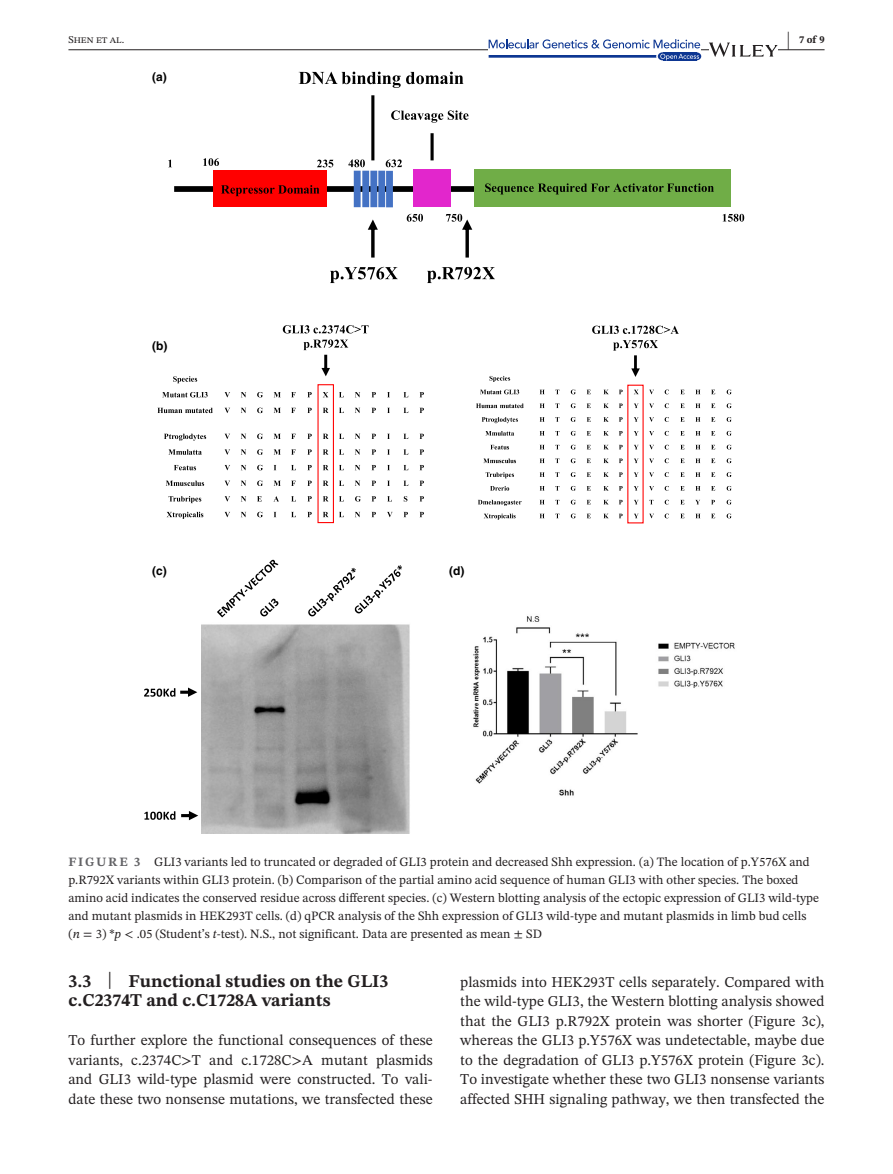
<style>
.page{position:relative;width:893px;height:1174px;background:#fff}
.page>*{position:absolute;margin:0;border:0;box-sizing:border-box;transform-origin:0 0}
.t1{font:700 21px "STIX Two Text";color:#231f20;scale:.42 1}
.t2{font:700 18px/19.5px "STIX Two Text";color:#231f20}
.t3{font:15px/19.5px "STIX Two Text";color:#231f20;text-align:justify}
.t4{font:12.75px/18px "STIX Two Text";color:#231f20}
.t5{font:700 12px "Helvetica";color:#000}
.t6{font:10.5px "STIX Two Text";color:#231f20}
.t7{font:700 10.5px "STIX Two Text";color:#231f20}
.s1{font-weight:700;color:#636366}
.s2{font-style:italic}
.s3{font-weight:400;font-size:23.7px}
</style>
<div class="page">
<hr style="left:68px;top:49px;width:756px;height:1px;background:#231f20">
<svg style="left:489px;top:39px;width:211px;height:21px"></svg>
<svg style="left:709px;top:43px;width:69px;height:14px"></svg>
<img style="left:201px;top:616px;width:534px;height:217px">
<svg style="left:173px;top:376px;width:24px;height:7px"></svg>
<svg style="left:162px;top:392px;width:150px;height:5px"></svg>
<svg style="left:157px;top:407px;width:155px;height:6px"></svg>
<svg style="left:164px;top:433px;width:148px;height:8px"></svg>
<svg style="left:168px;top:449px;width:144px;height:6px"></svg>
<svg style="left:174px;top:465px;width:138px;height:5px"></svg>
<svg style="left:166px;top:480px;width:146px;height:6px"></svg>
<svg style="left:169px;top:496px;width:143px;height:7px"></svg>
<svg style="left:167px;top:512px;width:145px;height:7px"></svg>
<svg style="left:489px;top:376px;width:21px;height:6px"></svg>
<svg style="left:649px;top:389px;width:83px;height:5px"></svg>
<svg style="left:649px;top:403px;width:83px;height:5px"></svg>
<svg style="left:649px;top:417px;width:83px;height:5px"></svg>
<svg style="left:649px;top:431px;width:83px;height:4px"></svg>
<svg style="left:649px;top:445px;width:83px;height:4px"></svg>
<svg style="left:649px;top:458px;width:83px;height:5px"></svg>
<svg style="left:649px;top:472px;width:83px;height:5px"></svg>
<svg style="left:649px;top:486px;width:83px;height:4px"></svg>
<svg style="left:649px;top:500px;width:83px;height:5px"></svg>
<svg style="left:649px;top:513px;width:83px;height:6px"></svg>
<svg style="left:317px;top:384px;width:327px;height:140px"></svg>
<svg style="left:217px;top:560px;width:61px;height:57px"></svg>
<svg style="left:308px;top:565px;width:94px;height:51px"></svg>
<svg style="left:144px;top:811px;width:31px;height:8px"></svg>
<svg style="left:181px;top:811px;width:17px;height:9px"></svg>
<svg style="left:144px;top:687px;width:53px;height:10px"></svg>
<svg style="left:283px;top:325px;width:86px;height:8px"></svg>
<svg style="left:592px;top:326px;width:87px;height:8px"></svg>
<svg style="left:303px;top:339px;width:45px;height:37px"></svg>
<svg style="left:613px;top:340px;width:45px;height:37px"></svg>
<hr style="left:371px;top:95px;width:3px;height:65px;background:#000">
<svg style="left:299px;top:72px;width:164px;height:16px"></svg>
<svg style="left:368px;top:219px;width:10px;height:38px"></svg>
<svg style="left:330px;top:267px;width:165px;height:16px"></svg>
<svg style="left:430px;top:133px;width:4px;height:27px"></svg>
<svg style="left:391px;top:110px;width:78px;height:13px"></svg>
<div style="left:174px;top:186px;width:449px;height:6px;background:#000"></div>
<div style="left:213px;top:170px;width:113px;height:36px;background:#f00"></div>
<svg style="left:221px;top:185px;width:98px;height:11px"></svg>
<div style="left:354px;top:171px;width:7px;height:36px;background:#4472c4"></div>
<div style="left:362px;top:171px;width:7px;height:36px;background:#4472c4"></div>
<div style="left:370px;top:171px;width:7px;height:36px;background:#4472c4"></div>
<div style="left:378px;top:171px;width:7px;height:36px;background:#4472c4"></div>
<div style="left:386px;top:171px;width:7px;height:36px;background:#4472c4"></div>
<div style="left:413px;top:170px;width:38px;height:37px;background:#e226cc"></div>
<div style="left:474px;top:169px;width:257px;height:37px;background:#70ad47"></div>
<svg style="left:168px;top:160px;width:4px;height:7px"></svg>
<svg style="left:203px;top:158px;width:16px;height:8px"></svg>
<svg style="left:317px;top:160px;width:16px;height:7px"></svg>
<svg style="left:348px;top:159px;width:54px;height:8px"></svg>
<svg style="left:407px;top:214px;width:337px;height:43px"></svg>
<svg style="left:485px;top:183px;width:229px;height:11px"></svg>
<h1 class="t1" style="left:787px;top:24px;width:8px">|</h1>
<p class="t6" style="left:68px;top:32px;width:57px">Shen et al.</p>
<p class="t7" style="left:799px;top:32px;width:27px">7 of 9</p>
<p class="t5" style="left:152px;top:70px;width:16px">(a)</p>
<p class="t5" style="left:152px;top:338px;width:17px">(b)</p>
<p class="t5" style="left:152px;top:563px;width:16px">(c)</p>
<p class="t5" style="left:449px;top:563px;width:17px">(d)</p>
<p class="t4" style="left:68px;top:853px;width:752px"><span class="s1">FIGURE 3</span> GLI3 variants led to truncated or degraded of GLI3 protein and decreased Shh expression. (a) The location of p.Y576X and p.R792X variants within GLI3 protein. (b) Comparison of the partial amino acid sequence of human GLI3 with other species. The boxed amino acid indicates the conserved residue across different species. (c) Western blotting analysis of the ectopic expression of GLI3 wild-type and mutant plasmids in HEK293T cells. (d) qPCR analysis of the Shh expression of GLI3 wild-type and mutant plasmids in limb bud cells (<span class="s2">n</span> = 3) *<span class="s2">p</span> &lt; .05 (Student’s <span class="s2">t</span>-test). N.S., not significant. Data are presented as mean ± SD</p>
<h2 class="t2" style="left:68px;top:971px;width:322px">3.3 <span class="s3">|</span> Functional studies on the GLI3 c.C2374T and c.C1728A variants</h2>
<p class="t3" style="left:68px;top:1030px;width:366px">To further explore the functional consequences of these variants, c.2374C&gt;T and c.1728C&gt;A mutant plasmids and GLI3 wild-type plasmid were constructed. To vali&shy;date these two nonsense mutations, we transfected these</p>
<p class="t3" style="left:460px;top:972px;width:366px">plasmids into HEK293T cells separately. Compared with the wild-type GLI3, the Western blotting analysis showed that the GLI3 p.R792X protein was shorter (Figure 3c), whereas the GLI3 p.Y576X was undetectable, maybe due to the degradation of GLI3 p.Y576X protein (Figure 3c).<br>To investigate whether these two GLI3 nonsense variants affected SHH signaling pathway, we then transfected the</p>
</div>
